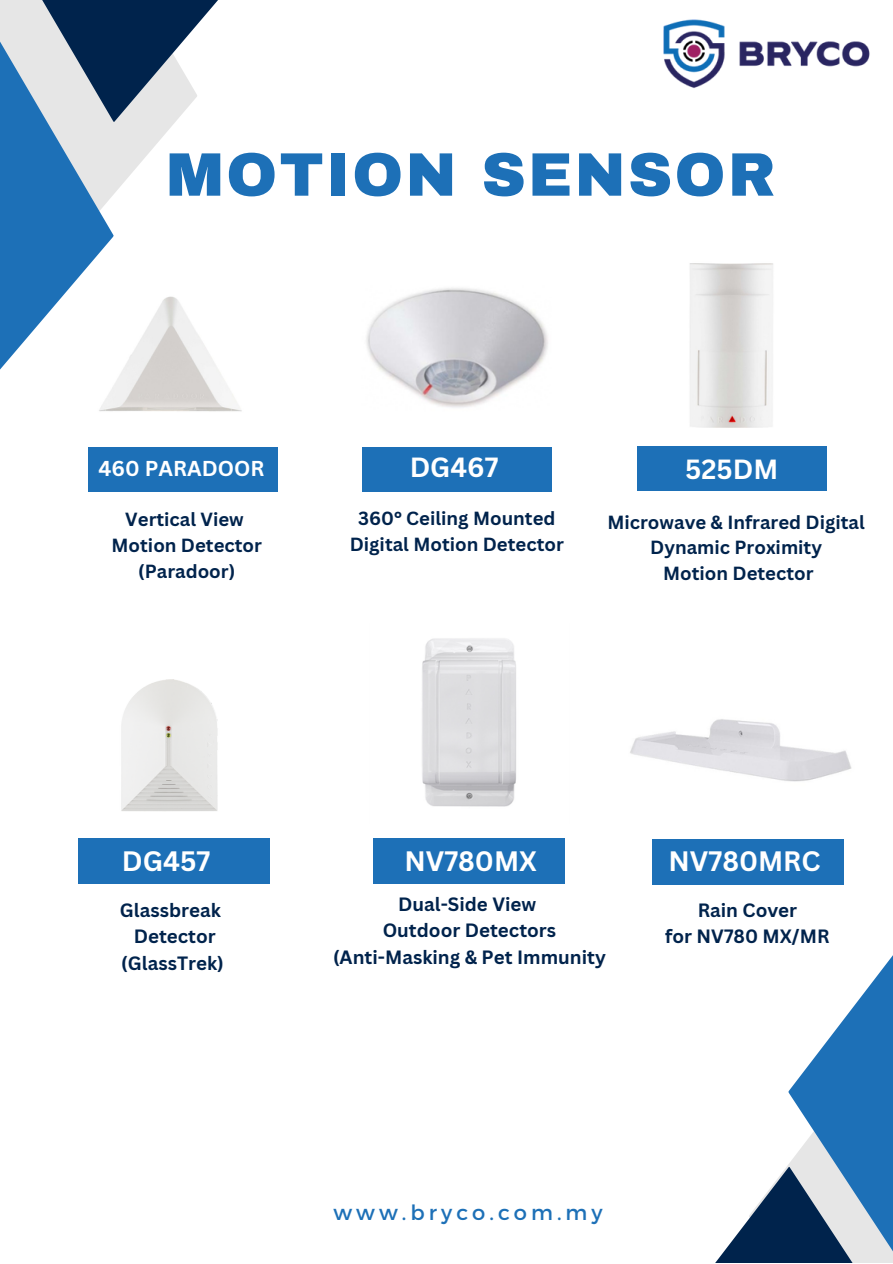
<style>
.page{position:relative;width:893px;height:1264px;background:#fff}
.page>*{position:absolute;margin:0;border:0;box-sizing:border-box;transform-origin:0 0}
.t1{font:900 61.5px "Archivo";letter-spacing:.035em;color:#1d70b7}
.t2{font:700 27.3px "Canva Sans";color:#fff}
.t3{font:700 27px "Canva Sans";color:#fff}
.t4{font:21px "Montserrat";letter-spacing:.195em;color:#1d70b7}
.t5{font:700 21px "Canva Sans";color:#fff}
.t6{font:700 18.75px/26.2px "Canva Sans";color:#00234c;text-align:center}
.t7{font:700 18.45px/25.8px "Canva Sans";color:#00234c;text-align:center}
</style>
<div class="page">
<div style="left:88px;top:447px;width:189px;height:44px;background:#1d70b7"></div>
<svg style="left:88px;top:122px;width:110px;height:370px"></svg>
<svg style="left:114px;top:0;width:104px;height:122px"></svg>
<svg style="left:788px;top:884px;width:104px;height:282px"></svg>
<svg style="left:716px;top:1166px;width:176px;height:96px"></svg>
<img style="left:663px;top:19px;width:207px;height:69px">
<div style="left:637px;top:446px;width:189px;height:44px;background:#1d70b7"></div>
<div style="left:362px;top:447px;width:189px;height:44px;background:#1d70b7"></div>
<div style="left:78px;top:838px;width:192px;height:45px;background:#1d70b7"></div>
<div style="left:373px;top:838px;width:192px;height:45px;background:#1d70b7"></div>
<div style="left:652px;top:839px;width:192px;height:45px;background:#1d70b7"></div>
<img style="left:366px;top:288px;width:182px;height:120px">
<img style="left:114px;top:257px;width:128px;height:174px">
<svg style="left:0;top:0;width:114px;height:491px"></svg>
<img style="left:689px;top:263px;width:84px;height:165px">
<img style="left:121px;top:679px;width:97px;height:133px">
<img style="left:422px;top:638px;width:94px;height:169px">
<img style="left:630px;top:719px;width:222px;height:63px">
<p class="t1" style="left:166px;top:142px;width:611px">MOTION SENSOR</p>
<p class="t5" style="left:98px;top:454px;width:167px">460 PARADOOR</p>
<p class="t3" style="left:409px;top:448px;width:90px">DG467</p>
<p class="t3" style="left:685px;top:450px;width:94px">525DM</p>
<p class="t7" style="left:125px;top:506px;width:120px">Vertical View</p>
<p class="t7" style="left:111px;top:532px;width:152px">Motion Detector</p>
<p class="t7" style="left:138px;top:558px;width:98px">(Paradoor)</p>
<p class="t7" style="left:358px;top:505px;width:199px">360° Ceiling Mounted</p>
<p class="t7" style="left:350px;top:531px;width:215px">Digital Motion Detector</p>
<p class="t7" style="left:607px;top:508px;width:259px">Microwave &amp; Infrared Digital<br>Dynamic Proximity</p>
<p class="t7" style="left:663px;top:560px;width:152px">Motion Detector</p>
<p class="t2" style="left:122px;top:841px;width:90px">DG457</p>
<p class="t2" style="left:404px;top:841px;width:134px">NV780MX</p>
<p class="t6" style="left:120px;top:896px;width:102px">Glassbreak<br>Detector</p>
<p class="t6" style="left:121px;top:949px;width:104px">(GlassTrek)</p>
<p class="t6" style="left:398px;top:890px;width:140px">Dual-Side View</p>
<p class="t6" style="left:382px;top:917px;width:175px">Outdoor Detectors</p>
<p class="t6" style="left:333px;top:943px;width:274px">(Anti-Masking &amp; Pet Immunity</p>
<p class="t2" style="left:668px;top:842px;width:154px">NV780MRC</p>
<p class="t6" style="left:697px;top:896px;width:101px">Rain Cover</p>
<p class="t6" style="left:665px;top:923px;width:166px">for NV780 MX/MR</p>
<p class="t4" style="left:333px;top:1198px;width:271px">www.bryco.com.my</p>
</div>
